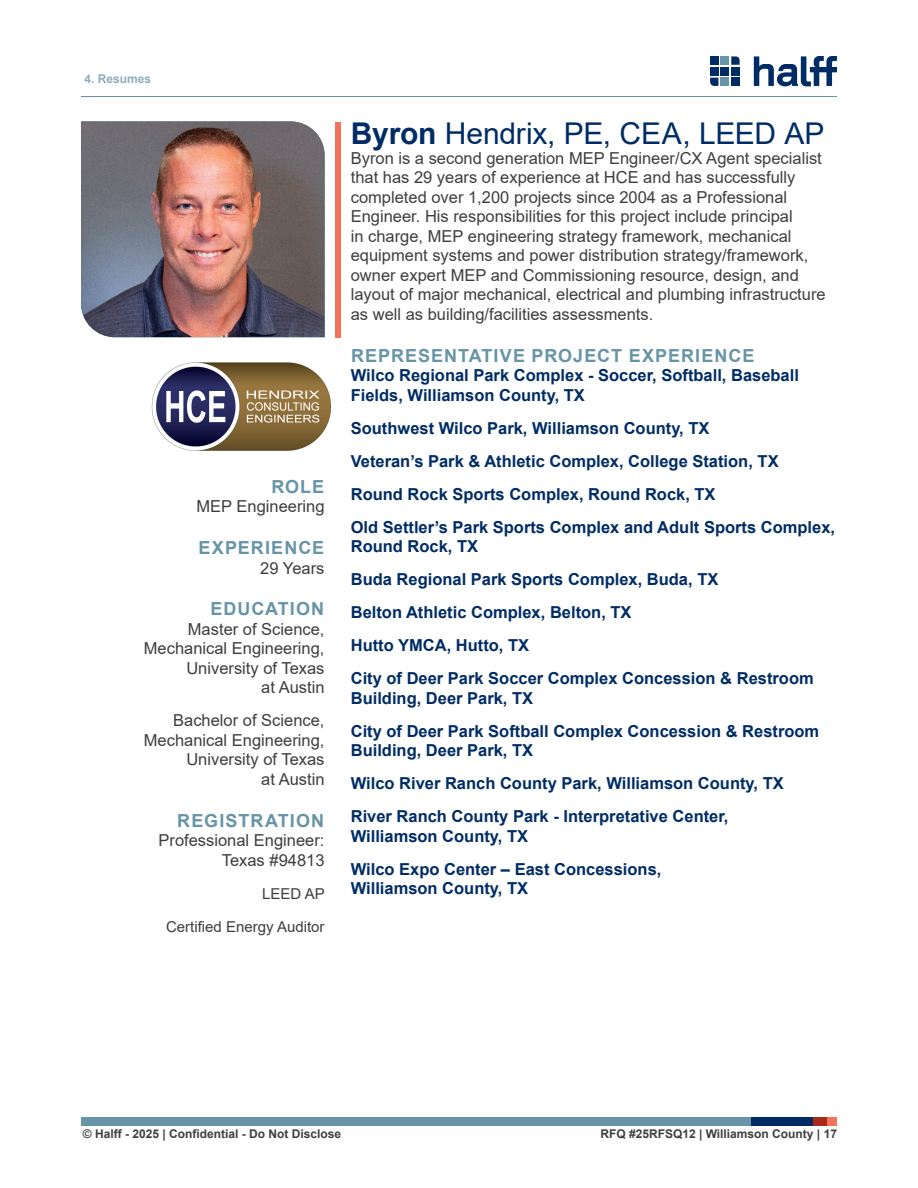
<style>
.page{position:relative;width:918px;height:1188px;background:#fff}
.page>*{position:absolute;margin:0;border:0;box-sizing:border-box;transform-origin:0 0}
.Resume_Name{font:30px "Arial";letter-spacing:-.005em;color:#002c65}
.Resume_Exp_Heading_-_Right_Justify{font:700 18px "Arial";letter-spacing:.06em;color:#6794a7}
.Resume_Exp_Heading{font:700 18px "Arial";letter-spacing:.06em;color:#6794a7}
.Resume_Project_Title{font:700 16.5px/19.5px "Arial";color:#002c65}
.Body_Text{font:16.5px/19.5px "Arial";color:#3e3e3f}
.Resume_Exp_Subtext_-_Right_Justify{font:16.5px/19.5px "Arial";color:#3e3e3f;text-align:right}
.Resume_Exp_Subtext_-_Right_Justify-2{font:15px "Arial";color:#3e3e3f}
.t1{font:700 12px "Arial";color:#3e3e3f}
.t2{font:700 12px "Arial";color:#8fadbd}
.s1{font-weight:700}
</style>
<div class="page">
<div style="left:81px;top:1117px;width:673px;height:9px;background:#6794a7"></div>
<div style="left:752px;top:1117px;width:61px;height:9px;background:#002c65"></div>
<div style="left:813px;top:1117px;width:15px;height:9px;background:#aa291a"></div>
<div style="left:828px;top:1117px;width:9px;height:9px;background:#f37259"></div>
<hr style="left:81px;top:96px;width:756px;height:1px;background:#6794a7">
<svg style="left:754px;top:56px;width:83px;height:30px"></svg>
<div style="left:721px;top:56px;width:8px;height:9px;background:#6794a7"></div>
<div style="left:710px;top:67px;width:8px;height:8px;background:#002c65"></div>
<div style="left:710px;top:56px;width:8px;height:9px;background:#002c65"></div>
<svg style="left:731px;top:56px;width:9px;height:9px"></svg>
<svg style="left:710px;top:78px;width:8px;height:8px"></svg>
<div style="left:731px;top:67px;width:9px;height:8px;background:#002c65"></div>
<div style="left:731px;top:78px;width:9px;height:8px;background:#002c65"></div>
<div style="left:721px;top:67px;width:8px;height:8px;background:#002c65"></div>
<div style="left:721px;top:78px;width:8px;height:8px;background:#6794a7"></div>
<div style="left:335px;top:122px;width:5px;height:215px;background:#f37259"></div>
<img style="left:81px;top:122px;width:244px;height:215px">
<img style="left:151px;top:362px;width:180px;height:89px">
<p class="t2" style="left:84px;top:70px;width:68px">4. Resumes</p>
<p class="Resume_Exp_Heading_-_Right_Justify" style="left:271px;top:474px;width:54px">ROLE</p>
<p class="Resume_Exp_Subtext_-_Right_Justify" style="left:196px;top:497px;width:130px">MEP Engineering</p>
<p class="Resume_Exp_Heading_-_Right_Justify" style="left:198px;top:535px;width:127px">EXPERIENCE</p>
<p class="Resume_Exp_Subtext_-_Right_Justify" style="left:260px;top:558px;width:66px">29 Years</p>
<p class="Resume_Exp_Heading_-_Right_Justify" style="left:210px;top:596px;width:115px">EDUCATION</p>
<p class="Resume_Exp_Subtext_-_Right_Justify" style="left:144px;top:619px;width:182px">Master of Science,<br>Mechanical Engineering,<br>University of Texas<br>at Austin</p>
<p class="Resume_Exp_Subtext_-_Right_Justify" style="left:144px;top:711px;width:182px">Bachelor of Science,<br>Mechanical Engineering,<br>University of Texas<br>at Austin</p>
<p class="Resume_Exp_Heading_-_Right_Justify" style="left:177px;top:808px;width:148px">REGISTRATION</p>
<p class="Resume_Exp_Subtext_-_Right_Justify" style="left:159px;top:831px;width:167px">Professional Engineer:<br>Texas #94813</p>
<p class="Resume_Exp_Subtext_-_Right_Justify-2" style="left:262px;top:883px;width:64px">LEED AP</p>
<p class="Resume_Exp_Subtext_-_Right_Justify-2" style="left:166px;top:916px;width:160px">Certified Energy Auditor</p>
<p class="Resume_Name" style="left:351px;top:113px;width:475px"><span class="s1">Byron</span> Hendrix, PE, CEA, LEED AP</p>
<p class="Body_Text" style="left:351px;top:148px;width:477px">Byron is a second generation MEP Engineer/CX Agent specialist that has 29 years of experience at HCE and has successfully completed over 1,200 projects since 2004 as a Professional Engineer. His responsibilities for this project include principal<br>in charge, MEP engineering strategy framework, mechanical equipment systems and power distribution strategy/framework, owner expert MEP and Commissioning resource, design, and layout of major mechanical, electrical and plumbing infrastructure as well as building/facilities assessments.</p>
<p class="Resume_Exp_Heading" style="left:351px;top:343px;width:405px">REPRESENTATIVE PROJECT EXPERIENCE</p>
<p class="Resume_Project_Title" style="left:351px;top:366px;width:450px">Wilco Regional Park Complex - Soccer, Softball, Baseball<br>Fields, Williamson County, TX</p>
<p class="Resume_Project_Title" style="left:351px;top:418px;width:360px">Southwest Wilco Park, Williamson County, TX</p>
<p class="Resume_Project_Title" style="left:351px;top:451px;width:429px">Veteran’s Park &amp; Athletic Complex, College Station, TX</p>
<p class="Resume_Project_Title" style="left:351px;top:484px;width:366px">Round Rock Sports Complex, Round Rock, TX</p>
<p class="Resume_Project_Title" style="left:351px;top:517px;width:486px">Old Settler’s Park Sports Complex and Adult Sports Complex,<br>Round Rock, TX</p>
<p class="Resume_Project_Title" style="left:351px;top:570px;width:369px">Buda Regional Park Sports Complex, Buda, TX</p>
<p class="Resume_Project_Title" style="left:351px;top:603px;width:282px">Belton Athletic Complex, Belton, TX</p>
<p class="Resume_Project_Title" style="left:351px;top:636px;width:180px">Hutto YMCA, Hutto, TX</p>
<p class="Resume_Project_Title" style="left:351px;top:669px;width:465px">City of Deer Park Soccer Complex Concession &amp; Restroom<br>Building, Deer Park, TX</p>
<p class="Resume_Project_Title" style="left:351px;top:721px;width:470px">City of Deer Park Softball Complex Concession &amp; Restroom<br>Building, Deer Park, TX</p>
<p class="Resume_Project_Title" style="left:351px;top:774px;width:435px">Wilco River Ranch County Park, Williamson County, TX</p>
<p class="Resume_Project_Title" style="left:351px;top:807px;width:379px">River Ranch County Park - Interpretative Center,<br>Williamson County, TX</p>
<p class="Resume_Project_Title" style="left:351px;top:859px;width:312px">Wilco Expo Center – East Concessions,<br>Williamson County, TX</p>
<p class="t1" style="left:83px;top:1125px;width:260px">© Halff - 2025 | Confidential - Do Not Disclose</p>
<p class="t1" style="left:600px;top:1125px;width:238px">RFQ #25RFSQ12 | Williamson County | 17</p>
</div>
